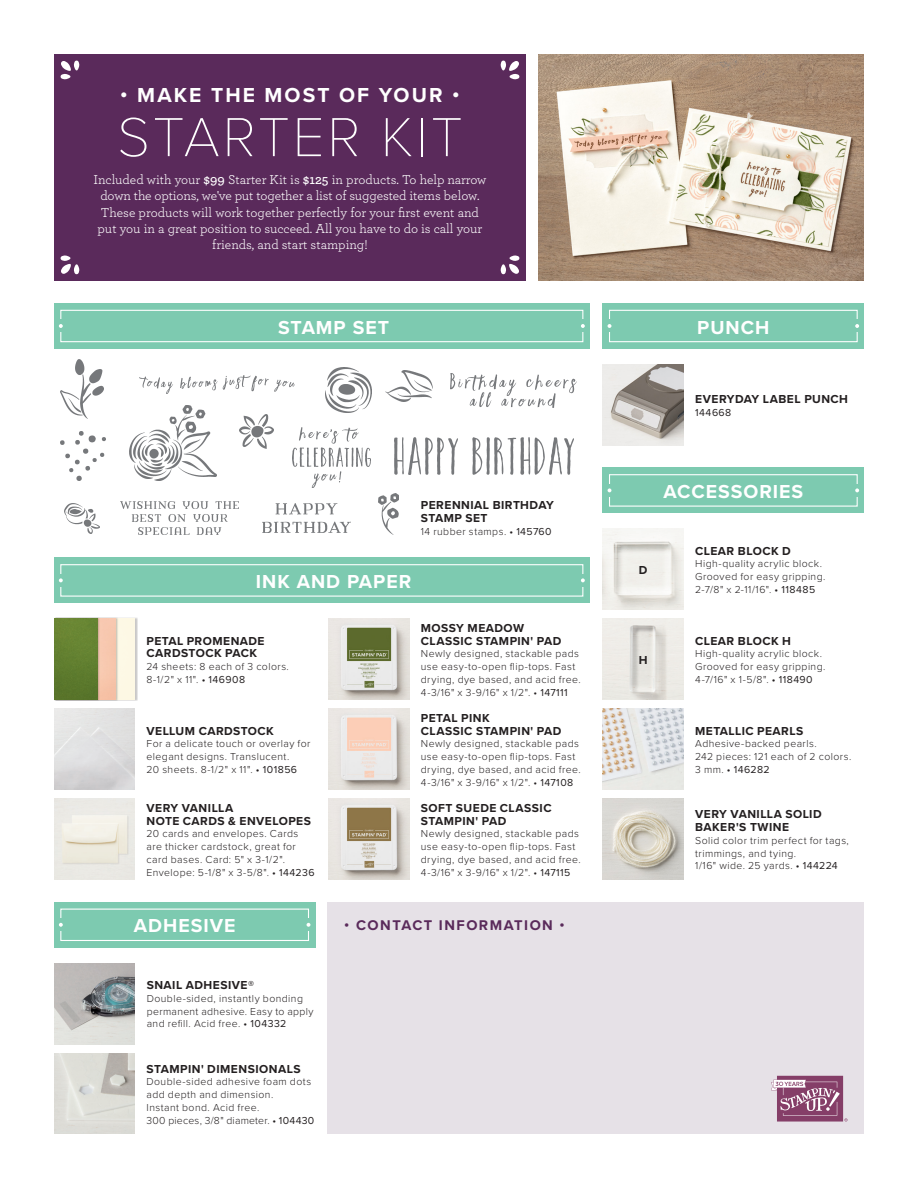
<style>
.page{position:relative;width:918px;height:1188px;background:#fff}
.page>*{position:absolute;margin:0;border:0;box-sizing:border-box;transform-origin:0 0}
.t1{font:100 57px "Proxima Nova T";letter-spacing:.05em;color:#fff}
.t2{font:700 21px "Proxima Nova";letter-spacing:.1em;color:#fff}
.t3{font:700 19.5px "Proxima Nova";letter-spacing:.05em;color:#fff}
.t4{font:700 14.55px "Proxima Nova";letter-spacing:.1em;color:#5a2a5b}
.t5{font:13.5px/16.2px "Archer";color:#fff;text-align:center}
.t6{font:700 12px/12.8px "Proxima Nova";letter-spacing:.04em;color:#231f20}
.t7{font:300 10.5px/12.8px "Proxima Nova";letter-spacing:.04em;color:#231f20}
.t8{font:10.5px "Proxima Nova";letter-spacing:.04em;color:#231f20}
.s1{font-weight:600}
.s2{font-weight:400}
</style>
<div class="page">
<img style="left:54px;top:799px;width:81px;height:81px">
<div style="left:54px;top:558px;width:536px;height:45px;background:#7dcab0"></div>
<div style="left:60px;top:564px;width:523px;height:33px;border:1px solid #fff"></div>
<div style="left:58px;top:574px;width:6px;height:13px;background:#7dcab0"></div>
<svg style="left:59px;top:578px;width:4px;height:4px"></svg>
<div style="left:580px;top:574px;width:6px;height:13px;background:#7dcab0"></div>
<svg style="left:581px;top:578px;width:4px;height:4px"></svg>
<img style="left:328px;top:619px;width:81px;height:81px">
<img style="left:328px;top:799px;width:81px;height:81px">
<img style="left:328px;top:709px;width:81px;height:81px">
<img style="left:54px;top:963px;width:81px;height:81px">
<img style="left:603px;top:529px;width:81px;height:81px">
<img style="left:54px;top:709px;width:81px;height:81px">
<img style="left:603px;top:799px;width:81px;height:81px">
<div style="left:54px;top:54px;width:472px;height:227px;background:#5a2a5b"></div>
<svg style="left:501px;top:60px;width:19px;height:19px"></svg>
<svg style="left:501px;top:255px;width:19px;height:20px"></svg>
<svg style="left:60px;top:255px;width:19px;height:20px"></svg>
<svg style="left:60px;top:60px;width:19px;height:19px"></svg>
<div style="left:54px;top:617px;width:84px;height:84px;background:#231f20;opacity:.25"></div>
<img style="left:118px;top:619px;width:17px;height:81px">
<div style="left:54px;top:617px;width:64px;height:84px;background:#231f20;opacity:.25"></div>
<img style="left:100px;top:619px;width:15px;height:81px">
<div style="left:54px;top:617px;width:46px;height:84px;background:#231f20;opacity:.25"></div>
<img style="left:54px;top:619px;width:43px;height:81px">
<img style="left:603px;top:364px;width:81px;height:81px">
<img style="left:603px;top:709px;width:81px;height:81px">
<img style="left:603px;top:619px;width:81px;height:81px">
<div style="left:603px;top:468px;width:261px;height:45px;background:#7dcab0"></div>
<div style="left:609px;top:474px;width:249px;height:33px;border:1px solid #fff"></div>
<svg style="left:607px;top:484px;width:5px;height:13px"></svg>
<svg style="left:608px;top:488px;width:3px;height:4px"></svg>
<div style="left:854px;top:484px;width:6px;height:13px;background:#7dcab0"></div>
<svg style="left:855px;top:488px;width:4px;height:4px"></svg>
<div style="left:603px;top:303px;width:261px;height:46px;background:#7dcab0"></div>
<div style="left:609px;top:310px;width:249px;height:32px;border:1px solid #fff"></div>
<div style="left:606px;top:320px;width:7px;height:12px;background:#7dcab0"></div>
<svg style="left:608px;top:324px;width:3px;height:4px"></svg>
<div style="left:854px;top:320px;width:6px;height:12px;background:#7dcab0"></div>
<svg style="left:855px;top:324px;width:4px;height:4px"></svg>
<img style="left:54px;top:1053px;width:81px;height:81px">
<div style="left:327px;top:902px;width:537px;height:232px;background:#e6e1e7"></div>
<svg style="left:771px;top:1076px;width:77px;height:46px"></svg>
<div style="left:54px;top:902px;width:261px;height:45px;background:#7dcab0"></div>
<div style="left:60px;top:909px;width:249px;height:32px;border:1px solid #fff"></div>
<div style="left:58px;top:919px;width:6px;height:12px;background:#7dcab0"></div>
<svg style="left:59px;top:923px;width:4px;height:4px"></svg>
<div style="left:305px;top:919px;width:7px;height:12px;background:#7dcab0"></div>
<svg style="left:307px;top:923px;width:3px;height:4px"></svg>
<img style="left:539px;top:54px;width:325px;height:227px">
<div style="left:54px;top:303px;width:536px;height:46px;background:#7dcab0"></div>
<div style="left:60px;top:310px;width:523px;height:32px;border:1px solid #fff"></div>
<div style="left:58px;top:320px;width:6px;height:12px;background:#7dcab0"></div>
<svg style="left:59px;top:324px;width:4px;height:4px"></svg>
<div style="left:580px;top:320px;width:6px;height:12px;background:#7dcab0"></div>
<svg style="left:581px;top:324px;width:4px;height:4px"></svg>
<img style="left:130px;top:406px;width:86px;height:75px">
<img style="left:121px;top:502px;width:118px;height:33px">
<img style="left:139px;top:376px;width:156px;height:18px">
<img style="left:450px;top:373px;width:126px;height:34px">
<img style="left:292px;top:428px;width:79px;height:59px">
<img style="left:263px;top:504px;width:87px;height:29px">
<img style="left:61px;top:360px;width:42px;height:58px">
<img style="left:61px;top:432px;width:45px;height:49px">
<img style="left:65px;top:503px;width:34px;height:30px">
<img style="left:326px;top:368px;width:46px;height:45px">
<img style="left:386px;top:371px;width:47px;height:30px">
<img style="left:379px;top:494px;width:20px;height:41px">
<img style="left:240px;top:415px;width:33px;height:33px">
<img style="left:394px;top:438px;width:180px;height:37px">
<p class="t2" style="left:120px;top:80px;width:341px">• MAKE THE MOST OF YOUR •</p>
<p class="t1" style="left:117px;top:95px;width:347px">STARTER KIT</p>
<p class="t5" style="left:93px;top:171px;width:395px">Included with your <span class="s1">$99</span> Starter Kit is <span class="s1">$125</span> in products. To help narrow down the options, we've put together a list of suggested items below.<br>These products will work together perfectly for your first event and put you in a great position to succeed. All you have to do is call your friends, and start stamping!</p>
<p class="t3" style="left:278px;top:313px;width:113px">STAMP SET</p>
<p class="t6" style="left:421px;top:498px;width:135px">PERENNIAL BIRTHDAY<br>STAMP SET</p>
<p class="t7" style="left:421px;top:524px;width:132px">14 rubber stamps. <span class="s2">• 145760</span></p>
<p class="t3" style="left:256px;top:567px;width:157px">INK AND PAPER</p>
<p class="t6" style="left:147px;top:634px;width:120px">PETAL PROMENADE<br>CARDSTOCK PACK</p>
<p class="t7" style="left:147px;top:660px;width:144px">24 sheets: 8 each of 3 colors.<br>8-1/2" x 11". <span class="s2">• 146908</span></p>
<p class="t6" style="left:147px;top:724px;width:129px">VELLUM CARDSTOCK</p>
<p class="t7" style="left:147px;top:737px;width:165px">For a delicate touch or overlay for elegant designs. Translucent.<br>20 sheets. 8-1/2" x 11". <span class="s2">• 101856</span></p>
<p class="t6" style="left:147px;top:801px;width:166px">VERY VANILLA<br>NOTE CARDS &amp; ENVELOPES</p>
<p class="t7" style="left:147px;top:827px;width:170px">20 cards and envelopes. Cards are thicker cardstock, great for card bases. Card: 5" x 3-1/2".<br>Envelope: 5-1/8" x 3-5/8". <span class="s2">• 144236</span></p>
<p class="t6" style="left:421px;top:621px;width:142px">MOSSY MEADOW<br>CLASSIC STAMPIN' PAD</p>
<p class="t7" style="left:421px;top:647px;width:161px">Newly designed, stackable pads use easy-to-open flip-tops. Fast drying, dye based, and acid free.<br>4-3/16" x 3-9/16" x 1/2". • <span class="s2">147111</span></p>
<p class="t6" style="left:421px;top:711px;width:70px">PETAL PINK</p>
<p class="t6" style="left:421px;top:724px;width:142px">CLASSIC STAMPIN' PAD</p>
<p class="t7" style="left:421px;top:737px;width:161px">Newly designed, stackable pads use easy-to-open flip-tops. Fast drying, dye based, and acid free.<br>4-3/16" x 3-9/16" x 1/2". • <span class="s2">147108</span></p>
<p class="t6" style="left:421px;top:801px;width:132px">SOFT SUEDE CLASSIC<br>STAMPIN' PAD</p>
<p class="t7" style="left:421px;top:827px;width:161px">Newly designed, stackable pads use easy-to-open flip-tops. Fast drying, dye based, and acid free.<br>4-3/16" x 3-9/16" x 1/2". • <span class="s2">147115</span></p>
<p class="t3" style="left:134px;top:911px;width:103px">ADHESIVE</p>
<p class="t4" style="left:344px;top:915px;width:222px">• CONTACT INFORMATION •</p>
<p class="t6" style="left:147px;top:978px;width:109px">SNAIL ADHESIVE®</p>
<p class="t7" style="left:147px;top:991px;width:168px">Double-sided, instantly bonding permanent adhesive. Easy to apply and refill. Acid free. <span class="s2">• 104332</span></p>
<p class="t6" style="left:147px;top:1062px;width:156px">STAMPIN' DIMENSIONALS</p>
<p class="t7" style="left:147px;top:1075px;width:169px">Double-sided adhesive foam dots add depth and dimension.<br>Instant bond. Acid free.<br>300 pieces, 3/8" diameter. <span class="s2">• 104430</span></p>
<p class="t3" style="left:697px;top:313px;width:74px">PUNCH</p>
<p class="t6" style="left:695px;top:392px;width:154px">EVERYDAY LABEL PUNCH</p>
<p class="t8" style="left:695px;top:404px;width:38px">144668</p>
<p class="t3" style="left:663px;top:477px;width:141px">ACCESSORIES</p>
<p class="t6" style="left:639px;top:563px;width:10px">D</p>
<p class="t6" style="left:639px;top:653px;width:10px">H</p>
<p class="t6" style="left:695px;top:544px;width:97px">CLEAR BLOCK D</p>
<p class="t7" style="left:695px;top:557px;width:132px">High-quality acrylic block.<br>Grooved for easy gripping.<br>2-7/8" x 2-11/16". <span class="s2">• 118485</span></p>
<p class="t6" style="left:695px;top:634px;width:97px">CLEAR BLOCK H</p>
<p class="t7" style="left:695px;top:647px;width:132px">High-quality acrylic block.<br>Grooved for easy gripping.<br>4-7/16" x 1-5/8". <span class="s2">• 118490</span></p>
<p class="t6" style="left:695px;top:724px;width:110px">METALLIC PEARLS</p>
<p class="t7" style="left:695px;top:737px;width:158px">Adhesive-backed pearls.<br>242 pieces: 121 each of 2 colors.<br>3 mm. <span class="s2">• 146282</span></p>
<p class="t6" style="left:695px;top:808px;width:128px">VERY VANILLA SOLID<br>BAKER'S TWINE</p>
<p class="t7" style="left:695px;top:833px;width:155px">Solid color trim perfect for tags, trimmings, and tying.<br>1/16" wide. 25 yards. <span class="s2">• 144224</span></p>
</div>
